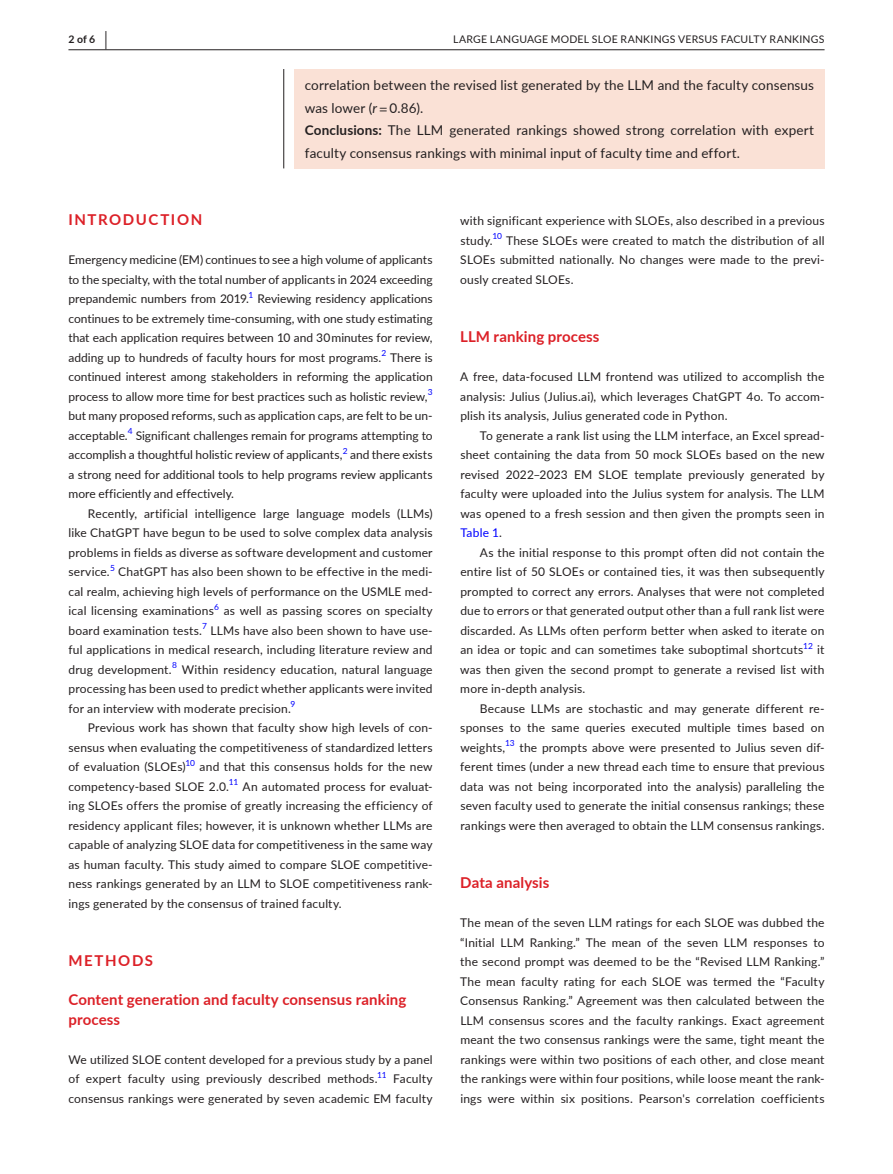
<style>
.page{position:relative;width:893px;height:1174px;background:#fff}
.page>*{position:absolute;margin:0;border:0;box-sizing:border-box;transform-origin:0 0}
.t1{font:700 15px/19.5px "Lato";letter-spacing:.01em;color:#dc2027}
.t2{font:700 15px "Lato";letter-spacing:.105em;color:#dc2027}
.t3{font:700 15px "Lato";letter-spacing:.11em;color:#dc2027}
.t4{font:13.5px/22.5px "Lato";letter-spacing:.01em;color:#231f20}
.t5{font:12px/19.5px "Lato";letter-spacing:.015em;color:#231f20;text-align:justify}
.t6{font:10.5px "Lato";letter-spacing:.02em;color:#231f20}
.t7{font:700 10.5px "Lato";color:#231f20}
.t8{font:8.4px "Lato";color:#00f}
.s1{font-size:19.5px}
.s2{font-style:italic}
.s3{font-family:"STIX";font-style:italic}
.s4{font-weight:700}
.s5{color:#00f}
</style>
<div class="page">
<hr style="left:68px;top:49px;width:756px;height:1px;background:#231f20">
<div style="left:294px;top:69px;width:530px;height:99px;background:#fae1d6"></div>
<hr style="left:283px;top:69px;width:1px;height:99px;background:#231f20">
<p class="t7" style="left:68px;top:31px;width:40px">2 of 6 <span class="s1">|</span></p>
<p class="t6" style="left:453px;top:31px;width:373px">LARGE LANGUAGE MODEL SLOE RANKINGS VERSUS FACULTY RANKINGS</p>
<p class="t4" style="left:305px;top:74px;width:511px">correlation between the revised list generated by the LLM and the faculty consensus was lower (<span class="s2">r</span> <span class="s3">=</span> 0.86).<br><span class="s4">Conclusions:</span> The LLM generated rankings showed strong correlation with expert faculty consensus rankings with minimal input of faculty time and effort.</p>
<p class="t2" style="left:68px;top:209px;width:135px">INTRODUCTION</p>
<p class="t5" style="left:68px;top:249px;width:366px">Emergency medicine (EM) continues to see a high volume of applicants to the specialty, with the total number of applicants in 2024 exceeding prepandemic numbers from 2019.<sup>1</sup> Reviewing residency applications continues to be extremely time-consuming, with one study estimating that each application requires between 10 and 30 minutes for review, adding up to hundreds of faculty hours for most programs.<sup>2</sup> There is continued interest among stakeholders in reforming the application process to allow more time for best practices such as holistic review,<sup>3 </sup>but many proposed reforms, such as application caps, are felt to be un&shy;acceptable.<sup>4</sup> Significant challenges remain for programs attempting to accomplish a thoughtful holistic review of applicants,</p>
<p class="t8" style="left:343px;top:445px;width:6px">2</p>
<p class="t5" style="left:68px;top:444px;width:366px;text-indent:282px">and there exists a strong need for additional tools to help programs review applicants more efficiently and effectively.</p>
<p class="t5" style="left:68px;top:503px;width:366px;text-indent:19px">Recently, artificial intelligence large language models (LLMs) like ChatGPT have begun to be used to solve complex data analysis problems in fields as diverse as software development and customer service.</p>
<p class="t8" style="left:110px;top:562px;width:6px">5</p>
<p class="t5" style="left:68px;top:561px;width:366px;text-indent:50px">ChatGPT has also been shown to be effective in the medi&shy;cal realm, achieving high levels of performance on the USMLE med&shy;ical licensing examinations</p>
<p class="t8" style="left:214px;top:601px;width:6px">6</p>
<p class="t5" style="left:224px;top:600px;width:210px">as well as passing scores on specialty</p>
<p class="t5" style="left:68px;top:620px;width:135px">board examination tests.</p>
<p class="t8" style="left:202px;top:620px;width:6px">7</p>
<p class="t5" style="left:68px;top:620px;width:366px;text-indent:142px">LLMs have also been shown to have use&shy;ful applications in medical research, including literature review and drug development.</p>
<p class="t8" style="left:172px;top:659px;width:6px">8</p>
<p class="t5" style="left:68px;top:659px;width:366px;text-indent:113px">Within residency education, natural language processing has been used to predict whether applicants were invited for an interview with moderate precision.</p>
<p class="t8" style="left:291px;top:698px;width:6px">9</p>
<p class="t5" style="left:68px;top:717px;width:366px;text-indent:20px">Previous work has shown that faculty show high levels of con&shy;sensus when evaluating the competitiveness of standardized letters of evaluation (SLOEs)</p>
<p class="t8" style="left:185px;top:757px;width:11px">10</p>
<p class="t5" style="left:68px;top:756px;width:366px;text-indent:131px">and that this consensus holds for the new competency-based SLOE 2.0.<sup>11</sup> An automated process for evaluat&shy;ing SLOEs offers the promise of greatly increasing the efficiency of residency applicant files; however, it is unknown whether LLMs are capable of analyzing SLOE data for competitiveness in the same way as human faculty. This study aimed to compare SLOE competitive&shy;ness rankings generated by an LLM to SLOE competitiveness rank&shy;ings generated by the consensus of trained faculty.</p>
<p class="t3" style="left:68px;top:950px;width:86px">METHODS</p>
<p class="t1" style="left:68px;top:989px;width:339px">Content generation and faculty consensus ranking process</p>
<p class="t5" style="left:68px;top:1049px;width:366px">We utilized SLOE content developed for a previous study by a panel of expert faculty using previously described methods.<sup>11</sup> Faculty consensus rankings were generated by seven academic EM faculty</p>
<p class="t5" style="left:460px;top:210px;width:366px">with significant experience with SLOEs, also described in a previous study.<sup>10</sup> These SLOEs were created to match the distribution of all SLOEs submitted nationally. No changes were made to the previ&shy;ously created SLOEs.</p>
<p class="t1" style="left:460px;top:326px;width:141px">LLM ranking process</p>
<p class="t5" style="left:460px;top:366px;width:366px">A free, data-focused LLM frontend was utilized to accomplish the analysis: Julius (Julius.ai), which leverages ChatGPT 4o. To accom&shy;plish its analysis, Julius generated code in Python.</p>
<p class="t5" style="left:460px;top:425px;width:366px;text-indent:20px">To generate a rank list using the LLM interface, an Excel spread&shy;sheet containing the data from 50 mock SLOEs based on the new revised 2022–2023 EM SLOE template previously generated by faculty were uploaded into the Julius system for analysis. The LLM was opened to a fresh session and then given the prompts seen in <span class="s5">Table 1</span>.</p>
<p class="t5" style="left:460px;top:542px;width:366px;text-indent:20px">As the initial response to this prompt often did not contain the entire list of 50 SLOEs or contained ties, it was then subsequently prompted to correct any errors. Analyses that were not completed due to errors or that generated output other than a full rank list were discarded. As LLMs often perform better when asked to iterate on an idea or topic and can sometimes take suboptimal shortcuts<sup>12</sup> it was then given the second prompt to generate a revised list with more in-depth analysis.</p>
<p class="t5" style="left:460px;top:698px;width:366px;text-indent:20px">Because LLMs are stochastic and may generate different re&shy;sponses to the same queries executed multiple times based on weights,</p>
<p class="t8" style="left:505px;top:737px;width:11px">13</p>
<p class="t5" style="left:460px;top:737px;width:366px;text-indent:59px">the prompts above were presented to Julius seven dif&shy;ferent times (under a new thread each time to ensure that previous data was not being incorporated into the analysis) paralleling the seven faculty used to generate the initial consensus rankings; these rankings were then averaged to obtain the LLM consensus rankings.</p>
<p class="t1" style="left:460px;top:872px;width:91px">Data analysis</p>
<p class="t5" style="left:460px;top:912px;width:366px">The mean of the seven LLM ratings for each SLOE was dubbed the “Initial LLM Ranking.” The mean of the seven LLM responses to the second prompt was deemed to be the “Revised LLM Ranking.” The mean faculty rating for each SLOE was termed the “Faculty Consensus Ranking.” Agreement was then calculated between the LLM consensus scores and the faculty rankings. Exact agreement meant the two consensus rankings were the same, tight meant the rankings were within two positions of each other, and close meant the rankings were within four positions, while loose meant the rank&shy;ings were within six positions. Pearson's correlation coefficients</p>
</div>
